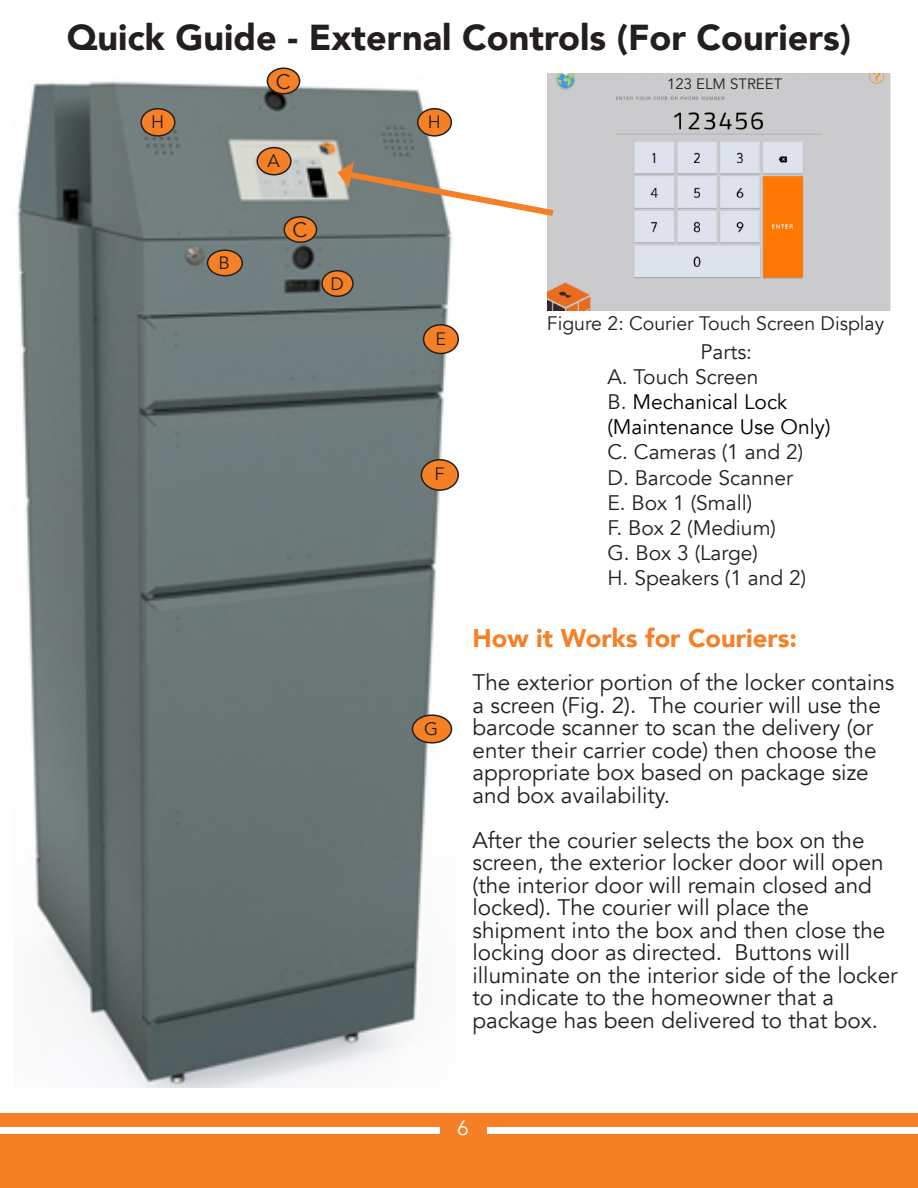
<style>
.page{position:relative;width:918px;height:1188px;background:#fff}
.page>*{position:absolute;margin:0;border:0;box-sizing:border-box;transform-origin:0 0}
.t1{font:900 36px "Avenir";color:#231f20}
.t2{font:900 25.5px "Avenir";color:#f68026}
.t3{font:22.5px/22.5px "Avenir";color:#231f20}
.t4{font:21px "Avenir";color:#231f20}
.t5{font:21px/25.2px "Avenir";color:#000}
.t6{font:21px "Avenir";color:#fff}
.t7{font:19.5px "Avenir";color:#231f20}
.t8{font:18px "Avenir";color:#231f20}
.t9{font:15px "Avenir";color:#231f20}
.s1{color:#231f20}
</style>
<div class="page">
<div style="left:0;top:1134px;width:918px;height:54px;background:#f68026"></div>
<div style="left:0;top:1114px;width:918px;height:13px;background:#f68026"></div>
<img style="left:17px;top:77px;width:439px;height:1010px">
<img style="left:547px;top:74px;width:344px;height:236px">
<div style="left:621px;top:74px;width:207px;height:22px;background:#cbcbcd"></div>
<svg style="left:338px;top:162px;width:222px;height:58px"></svg>
<div style="left:257px;top:148px;width:34px;height:27px;background:#f68026;border-radius:50%"></div>
<div style="left:256px;top:147px;width:36px;height:29px;border:2px solid #231f20;border-radius:50%"></div>
<div style="left:208px;top:250px;width:34px;height:26px;background:#f68026;border-radius:50%"></div>
<div style="left:207px;top:249px;width:36px;height:27px;border:2px solid #231f20;border-radius:50%"></div>
<div style="left:267px;top:68px;width:33px;height:26px;background:#f68026;border-radius:50%"></div>
<div style="left:267px;top:68px;width:33px;height:26px;border:2px solid #231f20;border-radius:50%"></div>
<div style="left:284px;top:217px;width:32px;height:25px;background:#f68026;border-radius:50%"></div>
<div style="left:284px;top:216px;width:33px;height:27px;border:2px solid #231f20;border-radius:50%"></div>
<div style="left:322px;top:271px;width:31px;height:25px;background:#f68026;border-radius:50%"></div>
<div style="left:321px;top:270px;width:33px;height:27px;border:2px solid #231f20;border-radius:50%"></div>
<div style="left:424px;top:325px;width:34px;height:28px;background:#f68026;border-radius:50%"></div>
<div style="left:423px;top:324px;width:36px;height:30px;border:2px solid #231f20;border-radius:50%"></div>
<div style="left:421px;top:460px;width:37px;height:30px;background:#f68026;border-radius:50%"></div>
<div style="left:421px;top:459px;width:38px;height:32px;border:2px solid #231f20;border-radius:50%"></div>
<div style="left:412px;top:715px;width:40px;height:28px;background:#f68026;border-radius:50%"></div>
<div style="left:412px;top:714px;width:40px;height:30px;border:2px solid #231f20;border-radius:50%"></div>
<div style="left:418px;top:109px;width:33px;height:27px;background:#f68026;border-radius:50%"></div>
<div style="left:417px;top:108px;width:35px;height:29px;border:2px solid #231f20;border-radius:50%"></div>
<div style="left:141px;top:109px;width:34px;height:27px;background:#f68026;border-radius:50%"></div>
<div style="left:140px;top:108px;width:36px;height:29px;border:2px solid #231f20;border-radius:50%"></div>
<div style="left:440px;top:1114px;width:46px;height:30px;background:#f68026"></div>
<p class="t1" style="left:67px;top:6px;width:786px">Quick Guide - External Controls (For Couriers)</p>
<p class="t4" style="left:276px;top:69px;width:16px">C</p>
<p class="t8" style="left:151px;top:111px;width:14px">H</p>
<p class="t8" style="left:428px;top:111px;width:14px">H</p>
<p class="t8" style="left:218px;top:252px;width:13px">B</p>
<p class="t8" style="left:268px;top:150px;width:14px">A</p>
<p class="t4" style="left:293px;top:217px;width:16px">C</p>
<p class="t8" style="left:330px;top:273px;width:15px">D</p>
<p class="t8" style="left:435px;top:328px;width:12px">E</p>
<p class="t8" style="left:434px;top:463px;width:12px">F</p>
<p class="t8" style="left:424px;top:718px;width:16px">G</p>
<p class="t9" style="left:667px;top:75px;width:117px">123 ELM STREET</p>
<p class="t7" style="left:547px;top:312px;width:339px">Figure 2: Courier Touch Screen Display</p>
<p class="t4" style="left:700px;top:339px;width:53px">Parts:</p>
<p class="t4" style="left:608px;top:364px;width:152px">A. Touch Screen</p>
<p class="t5" style="left:608px;top:389px;width:224px"><span class="s1">B.</span> Mechanical Lock (Maintenance Use Only)</p>
<p class="t4" style="left:608px;top:440px;width:197px">C. Cameras (1 and 2)</p>
<p class="t4" style="left:608px;top:465px;width:187px">D. Barcode Scanner</p>
<p class="t4" style="left:608px;top:490px;width:146px">E. Box 1 (Small)</p>
<p class="t4" style="left:608px;top:515px;width:170px">F. Box 2 (Medium)</p>
<p class="t4" style="left:608px;top:540px;width:152px">G. Box 3 (Large)</p>
<p class="t4" style="left:608px;top:566px;width:200px">H. Speakers (1 and 2)</p>
<p class="t2" style="left:472px;top:616px;width:326px">How it Works for Couriers:</p>
<p class="t3" style="left:472px;top:671px;width:424px">The exterior portion of the locker contains a screen (Fig. 2). The courier will use the barcode scanner to scan the delivery (or enter their carrier code) then choose the appropriate box based on package size and box availability.</p>
<p class="t3" style="left:472px;top:829px;width:427px">After the courier selects the box on the screen, the exterior locker door will open (the interior door will remain closed and locked). The courier will place the shipment into the box and then close the locking door as directed. Buttons will illuminate on the interior side of the locker to indicate to the homeowner that a package has been delivered to that box.</p>
<p class="t6" style="left:457px;top:1116px;width:13px">6</p>
</div>
